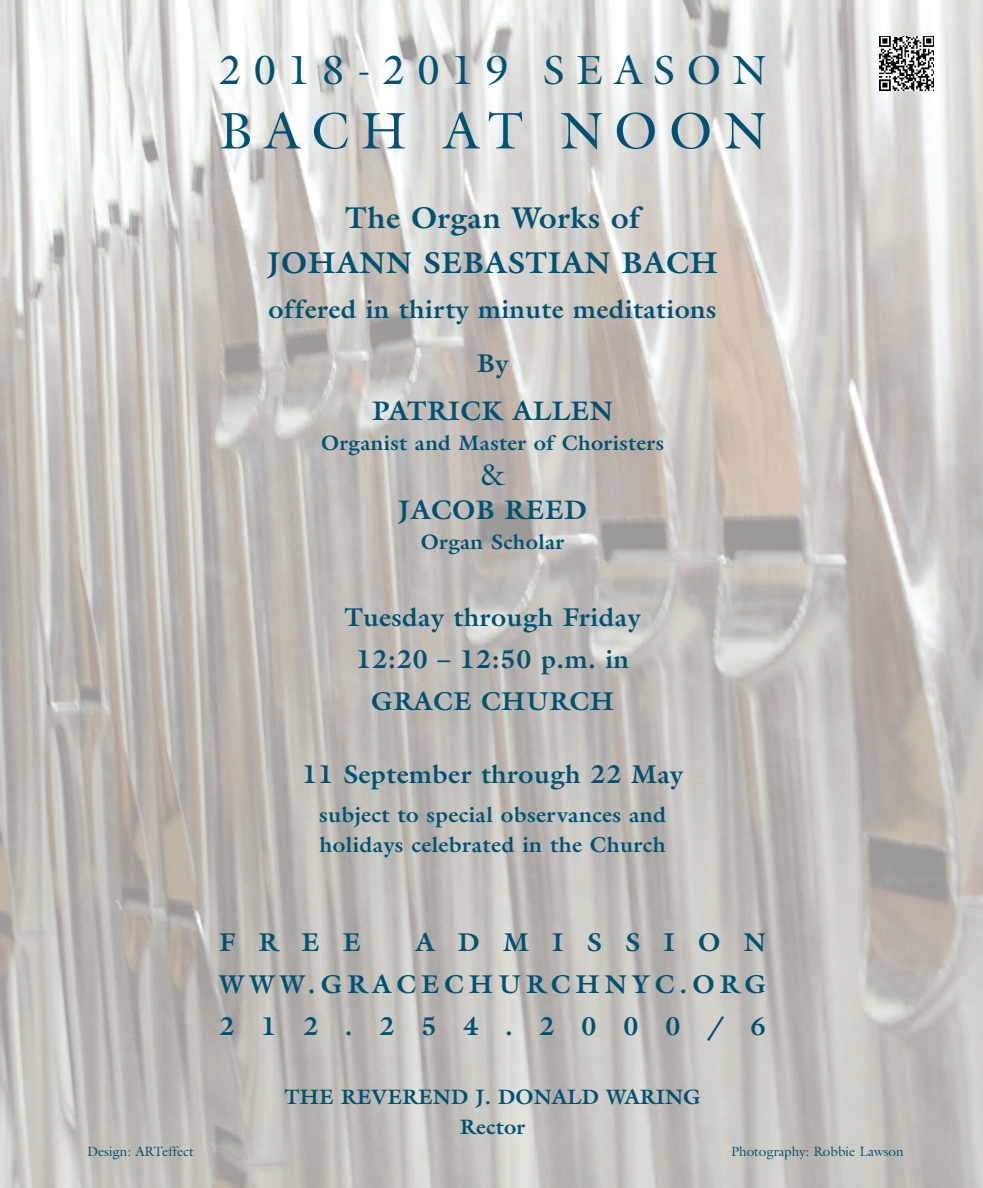
<style>
.page{position:relative;width:983px;height:1188px;background:#fff}
.page>*{position:absolute;margin:0;border:0;box-sizing:border-box;transform-origin:0 0}
.t1{font:51.9px "Galliard";letter-spacing:.22em;color:#005273}
.t2{font:41.1px "Galliard";letter-spacing:.28em;color:#005273}
.t3{font:700 30.3px/45px "Galliard";letter-spacing:.015em;color:#005273;text-align:center}
.t4{font:30px "Galliard";color:#005273}
.t5{font:700 27px "Galliard";letter-spacing:.015em;color:#005273}
.t6{font:700 25.95px/42px "Galliard";letter-spacing:.02em;color:#005273;text-align:center}
.t7{font:700 21.6px/30px "Galliard";letter-spacing:.015em;color:#005273}
.t8{font:700 21px/30.3px "Galliard";letter-spacing:.015em;color:#005273;text-align:center}
.t9{font:13.5px "Galliard";color:#005273}
</style>
<div class="page">
<img style="left:0;top:0;width:983px;height:1188px">
<img style="left:880px;top:36px;width:53px;height:54px">
<h2 class="t2" style="left:219px;top:45px;width:549px">2018-2019 SEASON</h2>
<h1 class="t1" style="left:219px;top:100px;width:549px">BACH AT NOON</h1>
<p class="t3" style="left:267px;top:195px;width:452px">The Organ Works of<br>JOHANN SEBASTIAN BACH</p>
<p class="t6" style="left:269px;top:282px;width:449px;line-height:54px">offered in thirty minute meditations<br>By</p>
<p class="t5" style="left:372px;top:395px;width:242px">PATRICK ALLEN</p>
<p class="t8" style="left:321px;top:427px;width:344px">Organist and Master of Choristers</p>
<p class="t4" style="left:480px;top:457px;width:27px">&amp;</p>
<p class="t5" style="left:398px;top:494px;width:190px">JACOB REED</p>
<p class="t8" style="left:421px;top:527px;width:145px">Organ Scholar</p>
<p class="t6" style="left:344px;top:596px;width:298px">Tuesday through Friday<br>12:20 – 12:50 p.m. in<br>GRACE CHURCH</p>
<p class="t6" style="left:302px;top:753px;width:383px">11 September through 22 May</p>
<p class="t7" style="left:319px;top:800px;width:349px">subject to special observances and holidays celebrated in the Church</p>
<p class="t6" style="left:219px;top:921px;width:549px;text-align:justify;text-indent:196px">ADMISSION WWW.GRACECHURCHNYC.ORG 212.254.2000/6</p>
<p class="t6" style="left:219px;top:921px;width:143px">FREE</p>
<p class="t8" style="left:284px;top:1082px;width:418px">THE REVEREND J. DONALD WARING<br>Rector</p>
<p class="t9" style="left:87px;top:1143px;width:108px">Design: ARTeffect</p>
<p class="t9" style="left:731px;top:1143px;width:174px">Photography: Robbie Lawson</p>
</div>
